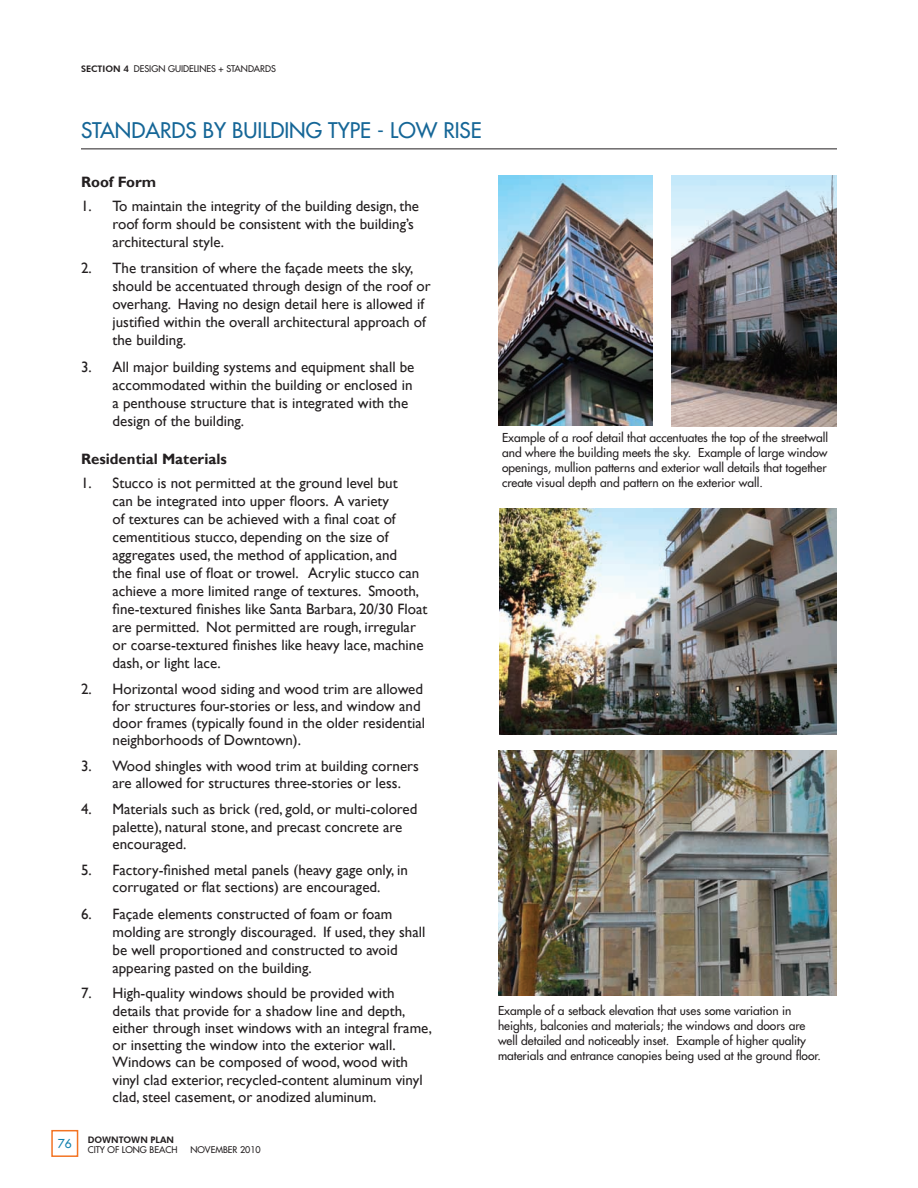
<style>
.page{position:relative;width:918px;height:1188px;background:#fff}
.page>*{position:absolute;margin:0;border:0;box-sizing:border-box;transform-origin:0 0}
.t1{font:21px "Futura";color:#156697}
.t2{font:15px/18px "Gill Sans";color:#231f20}
.t3{font:700 15px "Gill Sans";color:#231f20}
.t4{font:12px/15px "Futura";color:#231f20;text-align:justify}
.t5{font:12px "Futura";color:#0f80ae}
.t6{font:9px "Futura";color:#231f20}
.t7{font:800 9px "Futura BT";color:#231f20}
.s1{font-family:"Futura BT";font-weight:800}
</style>
<div class="page">
<hr style="left:81px;top:148px;width:756px;height:1px;background:#231f20">
<div style="left:51px;top:1130px;width:27px;height:27px;border:2px solid #f37423"></div>
<img style="left:498px;top:750px;width:339px;height:246px">
<img style="left:498px;top:176px;width:154px;height:250px">
<img style="left:500px;top:508px;width:337px;height:227px">
<img style="left:672px;top:175px;width:165px;height:251px">
<p class="t6" style="left:81px;top:63px;width:197px"><span class="s1">SECTION 4</span> DESIGN GUIDELINES + STANDARDS</p>
<h1 class="t1" style="left:81px;top:117px;width:402px">STANDARDS BY BUILDING TYpE - LOw RISE</h1>
<p class="t3" style="left:81px;top:173px;width:77px">Roof Form</p>
<p class="t2" style="left:112px;top:197px;width:308px;text-indent:-32px">1. To maintain the integrity of the building design, the roof form should be consistent with the building’s architectural style.</p>
<p class="t2" style="left:112px;top:260px;width:320px;text-indent:-32px">2. The transition of where the façade meets the sky, should be accentuated through design of the roof or overhang. Having no design detail here is allowed if justified within the overall architectural approach of the building.</p>
<p class="t2" style="left:112px;top:358px;width:303px;text-indent:-32px">3. All major building systems and equipment shall be accommodated within the building or enclosed in a penthouse structure that is integrated with the design of the building.</p>
<p class="t3" style="left:81px;top:450px;width:147px">Residential Materials</p>
<p class="t2" style="left:112px;top:474px;width:316px;text-indent:-32px">1. Stucco is not permitted at the ground level but<br>can be integrated into upper floors. A variety<br>of textures can be achieved with a final coat of cementitious stucco, depending on the size of aggregates used, the method of application, and<br>the final use of float or trowel. Acrylic stucco can achieve a more limited range of textures. Smooth, fine-textured finishes like Santa Barbara, 20/30 Float are permitted. Not permitted are rough, irregular or coarse-textured finishes like heavy lace, machine dash, or light lace.</p>
<p class="t2" style="left:112px;top:680px;width:314px;line-height:17.2px;text-indent:-32px">2. Horizontal wood siding and wood trim are allowed for structures four-stories or less, and window and door frames (typically found in the older residential neighborhoods of Downtown).</p>
<p class="t2" style="left:112px;top:758px;width:308px;line-height:17.2px;text-indent:-32px">3. Wood shingles with wood trim at building corners are allowed for structures three-stories or less.</p>
<p class="t2" style="left:112px;top:801px;width:306px;line-height:17.2px;text-indent:-32px">4. Materials such as brick (red, gold, or multi-colored palette), natural stone, and precast concrete are encouraged.</p>
<p class="t2" style="left:81px;top:861px;width:328px;line-height:17.2px;text-align:center">5. Factory-finished metal panels (heavy gage only, in corrugated or flat sections) are encouraged.</p>
<p class="t2" style="left:112px;top:905px;width:314px;text-indent:-32px">6. Façade elements constructed of foam or foam molding are strongly discouraged. If used, they shall be well proportioned and constructed to avoid appearing pasted on the building.</p>
<p class="t2" style="left:112px;top:985px;width:321px;line-height:17.2px;text-indent:-32px">7. High-quality windows should be provided with details that provide for a shadow line and depth, either through inset windows with an integral frame, or insetting the window into the exterior wall.<br>Windows can be composed of wood, wood with vinyl clad exterior, recycled-content aluminum vinyl clad, steel casement, or anodized aluminum.</p>
<p class="t5" style="left:58px;top:1136px;width:15px">76</p>
<p class="t7" style="left:88px;top:1134px;width:88px">DOWNTOWN PLAN</p>
<p class="t6" style="left:88px;top:1144px;width:91px">CITY OF LONG BEACH</p>
<p class="t6" style="left:190px;top:1144px;width:72px">NOvEmBER 2010</p>
<p class="t4" style="left:502px;top:430px;width:327px">Example of a roof detail that accentuates the top of the streetwall and where the building meets the sky. Example of large window openings, mullion patterns and exterior wall details that together create visual depth and pattern on the exterior wall.</p>
<p class="t4" style="left:498px;top:1003px;width:325px;text-align:left">Example of a setback elevation that uses some variation in heights, balconies and materials; the windows and doors are well detailed and noticeably inset. Example of higher quality materials and entrance canopies being used at the ground floor.</p>
</div>
